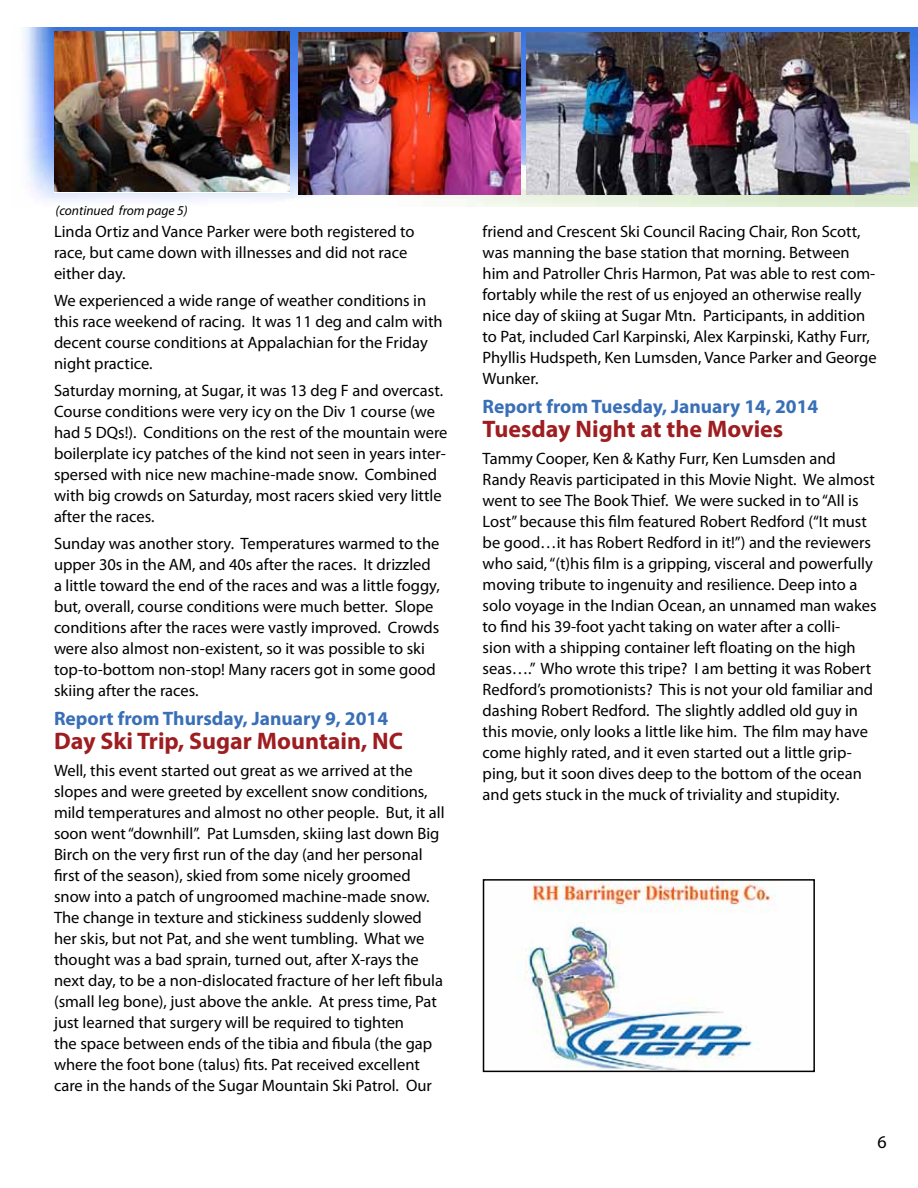
<style>
.page{position:relative;width:918px;height:1188px;background:#fff}
.page>*{position:absolute;margin:0;border:0;box-sizing:border-box;transform-origin:0 0}
.t1{font:700 24px "Myriad Pro";color:#9e1d20}
.t2{font:700 19.5px "Myriad Pro";color:#396fb7}
.t3{font:18px "Myriad Pro";color:#000}
.t4{font:16.5px/21px "Myriad Pro";color:#000}
.t5{font:italic 13.5px "Myriad Pro";color:#000}
</style>
<div class="page">
<img style="left:23px;top:27px;width:895px;height:179px">
<img style="left:54px;top:31px;width:235px;height:161px">
<img style="left:526px;top:32px;width:383px;height:162px">
<img style="left:298px;top:33px;width:223px;height:162px">
<img style="left:516px;top:882px;width:260px;height:187px">
<div style="left:483px;top:879px;width:332px;height:193px;border:2px solid #000"></div>
<p class="t5" style="left:56px;top:202px;width:133px">(continued from page 5)</p>
<p class="t4" style="left:54px;top:221px;width:362px">Linda Ortiz and Vance Parker were both registered to race, but came down with illnesses and did not race either day.</p>
<p class="t4" style="left:54px;top:290px;width:390px">We experienced a wide range of weather conditions in this race weekend of racing. It was 11 deg and calm with decent course conditions at Appalachian for the Friday night practice.</p>
<p class="t4" style="left:54px;top:380px;width:395px">Saturday morning, at Sugar, it was 13 deg F and overcast.<br>Course conditions were very icy on the Div 1 course (we had 5 DQs!). Conditions on the rest of the mountain were boilerplate icy patches of the kind not seen in years inter&shy;spersed with nice new machine-made snow. Combined with big crowds on Saturday, most racers skied very little after the races.</p>
<p class="t4" style="left:54px;top:533px;width:387px">Sunday was another story. Temperatures warmed to the upper 30s in the AM, and 40s after the races. It drizzled a little toward the end of the races and was a little foggy, but, overall, course conditions were much better. Slope conditions after the races were vastly improved. Crowds were also almost non-existent, so it was possible to ski top-to-bottom non-stop! Many racers got in some good skiing after the races.</p>
<p class="t2" style="left:54px;top:705px;width:336px">Report from Thursday, January 9, 2014</p>
<h1 class="t1" style="left:54px;top:725px;width:351px">Day Ski Trip, Sugar Mountain, NC</h1>
<p class="t4" style="left:54px;top:760px;width:392px">Well, this event started out great as we arrived at the slopes and were greeted by excellent snow conditions, mild temperatures and almost no other people. But, it all soon went “downhill”. Pat Lumsden, skiing last down Big Birch on the very first run of the day (and her personal first of the season), skied from some nicely groomed snow into a patch of ungroomed machine-made snow.<br>The change in texture and stickiness suddenly slowed her skis, but not Pat, and she went tumbling. What we thought was a bad sprain, turned out, after X-rays the next day, to be a non-dislocated fracture of her left fibula (small leg bone), just above the ankle. At press time, Pat just learned that surgery will be required to tighten<br>the space between ends of the tibia and fibula (the gap where the foot bone (talus) fits. Pat received excellent care in the hands of the Sugar Mountain Ski Patrol. Our</p>
<p class="t4" style="left:483px;top:221px;width:396px">friend and Crescent Ski Council Racing Chair, Ron Scott, was manning the base station that morning. Between him and Patroller Chris Harmon, Pat was able to rest com&shy;fortably while the rest of us enjoyed an otherwise really nice day of skiing at Sugar Mtn. Participants, in addition to Pat, included Carl Karpinski, Alex Karpinski, Kathy Furr, Phyllis Hudspeth, Ken Lumsden, Vance Parker and George Wunker.</p>
<p class="t2" style="left:483px;top:393px;width:337px">Report from Tuesday, January 14, 2014</p>
<h1 class="t1" style="left:483px;top:413px;width:302px">Tuesday Night at the Movies</h1>
<p class="t4" style="left:483px;top:448px;width:396px">Tammy Cooper, Ken &amp; Kathy Furr, Ken Lumsden and Randy Reavis participated in this Movie Night. We almost went to see The Book Thief. We were sucked in to “All is Lost” because this film featured Robert Redford (“It must be good…it has Robert Redford in it!”) and the reviewers who said, “(t)his film is a gripping, visceral and powerfully moving tribute to ingenuity and resilience. Deep into a solo voyage in the Indian Ocean, an unnamed man wakes to find his 39-foot yacht taking on water after a colli-<br>sion with a shipping container left floating on the high seas….” Who wrote this tripe? I am betting it was Robert Redford’s promotionists? This is not your old familiar and dashing Robert Redford. The slightly addled old guy in this movie, only looks a little like him. The film may have come highly rated, and it even started out a little grip&shy;ping, but it soon dives deep to the bottom of the ocean and gets stuck in the muck of triviality and stupidity.</p>
<p class="t3" style="left:878px;top:1130px;width:11px">6</p>
</div>
